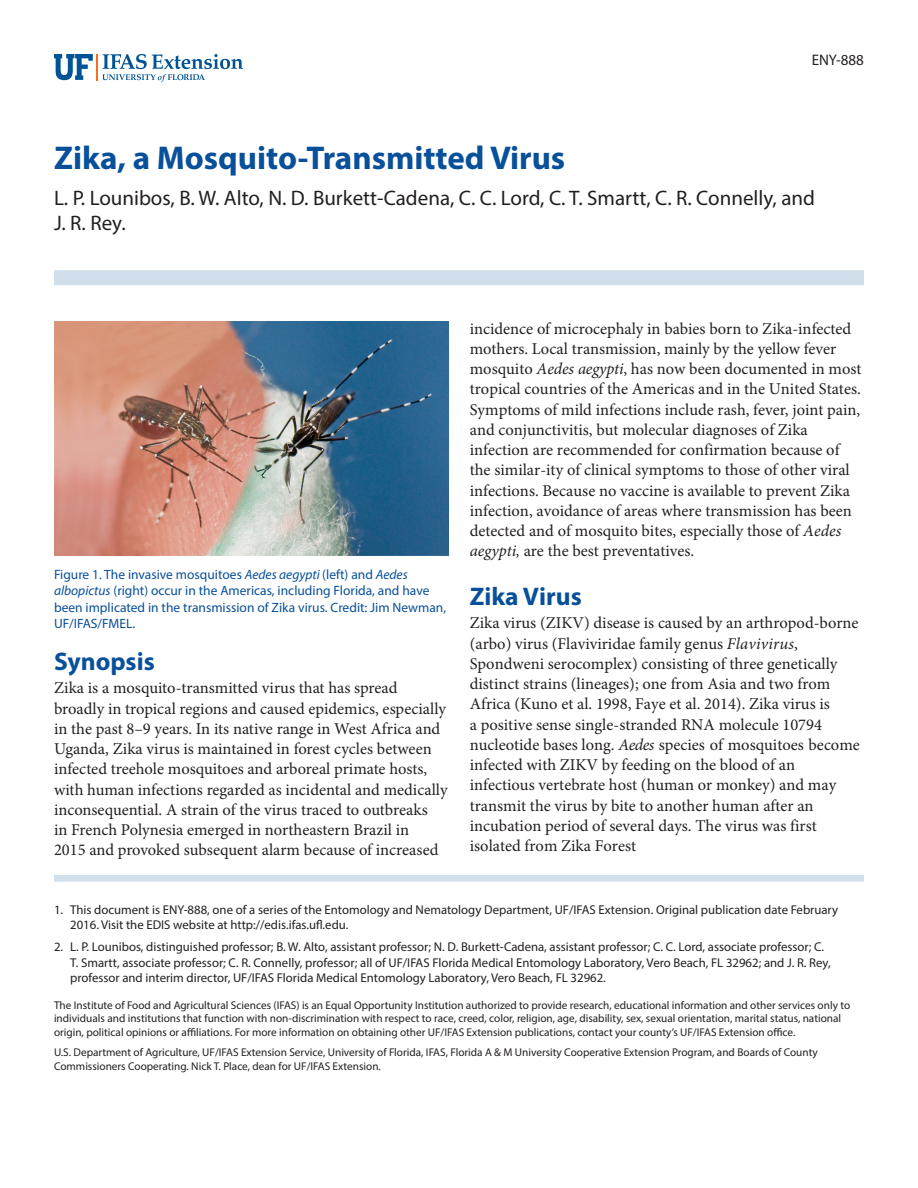
<style>
.page{position:relative;width:918px;height:1188px;background:#fff}
.page>*{position:absolute;margin:0;border:0;box-sizing:border-box;transform-origin:0 0}
.TitleRegular{font:700 33px "Myriad Pro";color:#09509a}
.Paragraph{font:700 25.5px "Myriad Pro";color:#09509a}
.SectionHeading0{font:700 25.5px "Myriad Pro";color:#09509a}
.Author{font:21px/25.2px "Myriad Pro";color:#231f20}
.Paragraph-2{font:16.5px/20.2px "Minion Pro";color:#231f20}
.PubNumber{font:15.3px "Myriad Pro";color:#231f20}
.FigureCaption{font:13.5px/16.5px "Myriad Pro";color:#09509a}
.t1{font:12.75px/15.3px "Myriad Pro";color:#231f20}
.Disclaimer{font:11.25px/13.5px "Myriad Pro";color:#231f20}
.s1{font-style:italic}
</style>
<div class="page">
<svg style="left:54px;top:54px;width:189px;height:28px"></svg>
<div style="left:54px;top:270px;width:810px;height:15px;background:#d0dfeb"></div>
<div style="left:54px;top:875px;width:810px;height:7px;background:#d0dfeb"></div>
<img style="left:54px;top:322px;width:394px;height:233px">
<p class="PubNumber" style="left:812px;top:51px;width:54px">ENY-888</p>
<p class="TitleRegular" style="left:54px;top:136px;width:513px">Zika, a Mosquito-Transmitted Virus</p>
<p class="Author" style="left:54px;top:185px;width:763px">L. P. Lounibos, B. W. Alto, N. D. Burkett-Cadena, C. C. Lord, C. T. Smartt, C. R. Connelly, and<br>J. R. Rey.</p>
<p class="FigureCaption" style="left:54px;top:566px;width:394px">Figure 1. The invasive mosquitoes <span class="s1">Aedes aegypti</span> (left) and <span class="s1">Aedes albopictus</span> (right) occur in the Americas, including Florida, and have been implicated in the transmission of Zika virus. Credit: Jim Newman, UF/IFAS/FMEL.</p>
<p class="SectionHeading0" style="left:54px;top:645px;width:102px">Synopsis</p>
<p class="Paragraph-2" style="left:54px;top:678px;width:395px">Zika is a mosquito-transmitted virus that has spread broadly in tropical regions and caused epidemics, especially in the past 8–9 years. In its native range in West Africa and Uganda, Zika virus is maintained in forest cycles between infected treehole mosquitoes and arboreal primate hosts, with human infections regarded as incidental and medically inconsequential. A strain of the virus traced to outbreaks<br>in French Polynesia emerged in northeastern Brazil in<br>2015 and provoked subsequent alarm because of increased</p>
<p class="Paragraph-2" style="left:470px;top:318px;width:393px">incidence of microcephaly in babies born to Zika-infected mothers. Local transmission, mainly by the yellow fever mosquito <span class="s1">Aedes aegypti</span>, has now been documented in most tropical countries of the Americas and in the United States.<br>Symptoms of mild infections include rash, fever, joint pain, and conjunctivitis, but molecular diagnoses of Zika infection are recommended for confirmation because of the similar-ity of clinical symptoms to those of other viral infections. Because no vaccine is available to prevent Zika infection, avoidance of areas where transmission has been detected and of mosquito bites, especially those of <span class="s1">Aedes aegypti,</span> are the best preventatives.</p>
<p class="Paragraph" style="left:470px;top:580px;width:114px">Zika Virus</p>
<p class="Paragraph-2" style="left:470px;top:613px;width:392px">Zika virus (ZIKV) disease is caused by an arthropod-borne (arbo) virus (Flaviviridae family genus <span class="s1">Flavivirus</span>, Spondweni serocomplex) consisting of three genetically distinct strains (lineages); one from Asia and two from Africa (Kuno et al. 1998, Faye et al. 2014). Zika virus is<br>a positive sense single-stranded RNA molecule 10794 nucleotide bases long. <span class="s1">Aedes</span> species of mosquitoes become infected with ZIKV by feeding on the blood of an infectious vertebrate host (human or monkey) and may transmit the virus by bite to another human after an incubation period of several days. The virus was first isolated from Zika Forest</p>
<p class="t1" style="left:70px;top:902px;width:769px;text-indent:-16px">1. This document is ENY-888, one of a series of the Entomology and Nematology Department, UF/IFAS Extension. Original publication date February<br>2016. Visit the EDIS website at http://edis.ifas.ufl.edu.</p>
<p class="t1" style="left:70px;top:939px;width:762px;text-indent:-16px">2. L. P. Lounibos, distinguished professor; B. W. Alto, assistant professor; N. D. Burkett-Cadena, assistant professor; C. C. Lord, associate professor; C.<br>T. Smartt, associate professor; C. R. Connelly, professor; all of UF/IFAS Florida Medical Entomology Laboratory, Vero Beach, FL 32962; and J. R. Rey, professor and interim director, UF/IFAS Florida Medical Entomology Laboratory, Vero Beach, FL 32962.</p>
<p class="Disclaimer" style="left:54px;top:998px;width:798px">The Institute of Food and Agricultural Sciences (IFAS) is an Equal Opportunity Institution authorized to provide research, educational information and other services only to individuals and institutions that function with non-discrimination with respect to race, creed, color, religion, age, disability, sex, sexual orientation, marital status, national origin, political opinions or affiliations. For more information on obtaining other UF/IFAS Extension publications, contact your county’s UF/IFAS Extension office.</p>
<p class="Disclaimer" style="left:54px;top:1045px;width:765px">U.S. Department of Agriculture, UF/IFAS Extension Service, University of Florida, IFAS, Florida A &amp; M University Cooperative Extension Program, and Boards of County<br>Commissioners Cooperating. Nick T. Place, dean for UF/IFAS Extension.</p>
</div>
